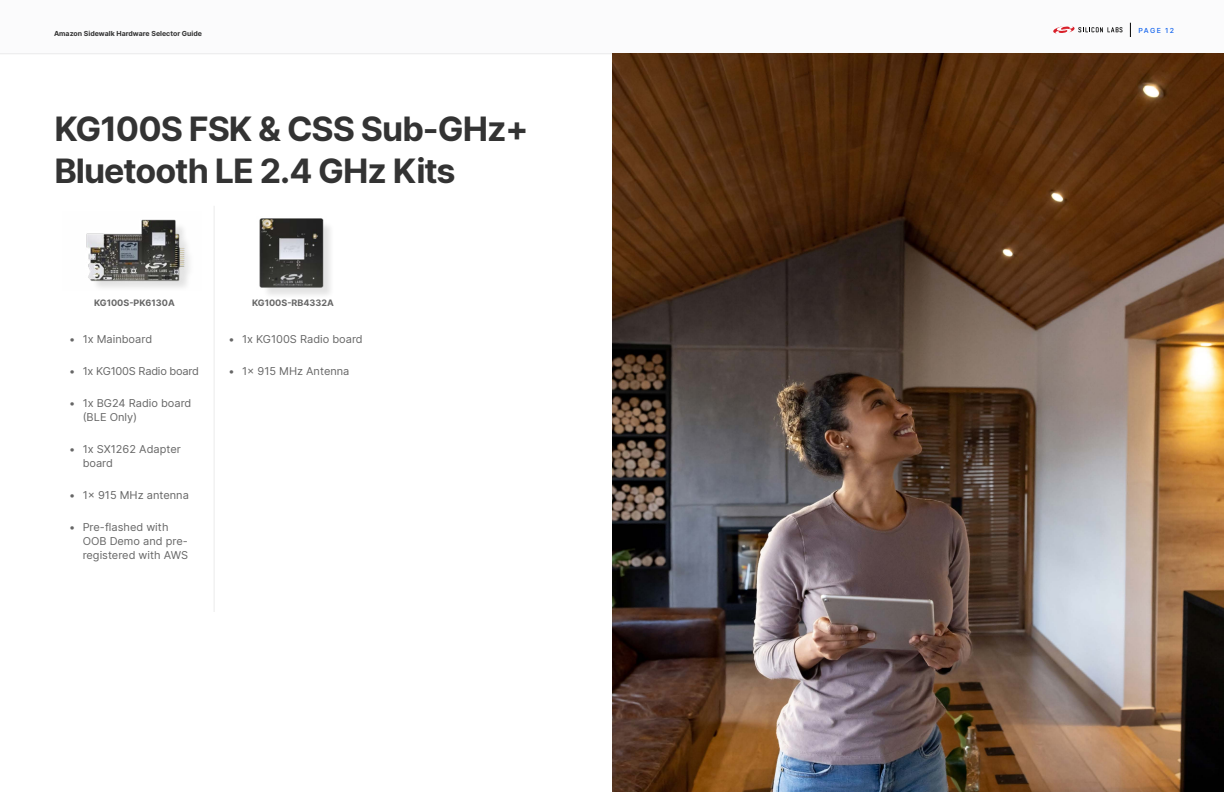
<style>
.page{position:relative;width:1224px;height:792px;background:#fff}
.page>*{position:absolute;margin:0;border:0;box-sizing:border-box;transform-origin:0 0}
.t1{font:700 34px/42px "Inter";letter-spacing:-.03em;color:#333}
.t2{font:11px/14px "Inter";color:#666}
.t3{font:11px "Inter";letter-spacing:-.02em;color:#666}
.t4{font:700 9px "Inter";color:#666}
.t5{font:700 7px "Inter";color:#333}
.t6{font:500 7px "Inter";letter-spacing:.17em;color:#0f61ed}
</style>
<div class="page">
<div style="left:0;top:0;width:1224px;height:54px;background:#fbfbfc"></div>
<svg style="left:1130px;top:23px;width:1px;height:14px"></svg>
<svg style="left:1053px;top:26px;width:69px;height:8px"></svg>
<hr style="left:0;top:54px;width:1224px;height:1px;background:#ebebeb">
<hr style="left:214px;top:206px;width:1px;height:406px;background:#ebebeb">
<img style="left:86px;top:219px;width:103px;height:69px">
<div style="left:262px;top:221px;width:73px;height:78px;background:#000;opacity:.11"></div>
<img style="left:259px;top:218px;width:67px;height:71px">
<img style="left:612px;top:53px;width:612px;height:739px">
<p class="t5" style="left:54px;top:28px;width:150px">Amazon Sidewalk Hardware Selector Guide</p>
<h1 class="t1" style="left:54px;top:106px;width:476px">KG100S FSK &amp; CSS Sub-GHz+<br>Bluetooth LE 2.4 GHz Kits</h1>
<p class="t4" style="left:94px;top:296px;width:82px">KG100S-PK6130A</p>
<p class="t4" style="left:252px;top:296px;width:83px">KG100S-RB4332A</p>
<p class="t2" style="left:69px;top:332px;width:84px">• 1x Mainboard</p>
<p class="t3" style="left:69px;top:363px;width:131px">• 1x KG100S Radio board</p>
<p class="t2" style="left:83px;top:396px;width:110px;text-indent:-13px">• 1x BG24 Radio board (BLE Only)</p>
<p class="t2" style="left:83px;top:442px;width:100px;text-indent:-13px">• 1x SX1262 Adapter board</p>
<p class="t2" style="left:69px;top:488px;width:121px">• 1x 915 MHz antenna</p>
<p class="t2" style="left:83px;top:520px;width:107px;text-indent:-13px">• Pre-flashed with<br>OOB Demo and pre&shy;registered with AWS</p>
<p class="t2" style="left:229px;top:332px;width:136px">• 1x KG100S Radio board</p>
<p class="t2" style="left:229px;top:364px;width:122px">• 1x 915 MHz Antenna</p>
<p class="t6" style="left:1138px;top:25px;width:37px">PAGE 12</p>
</div>
